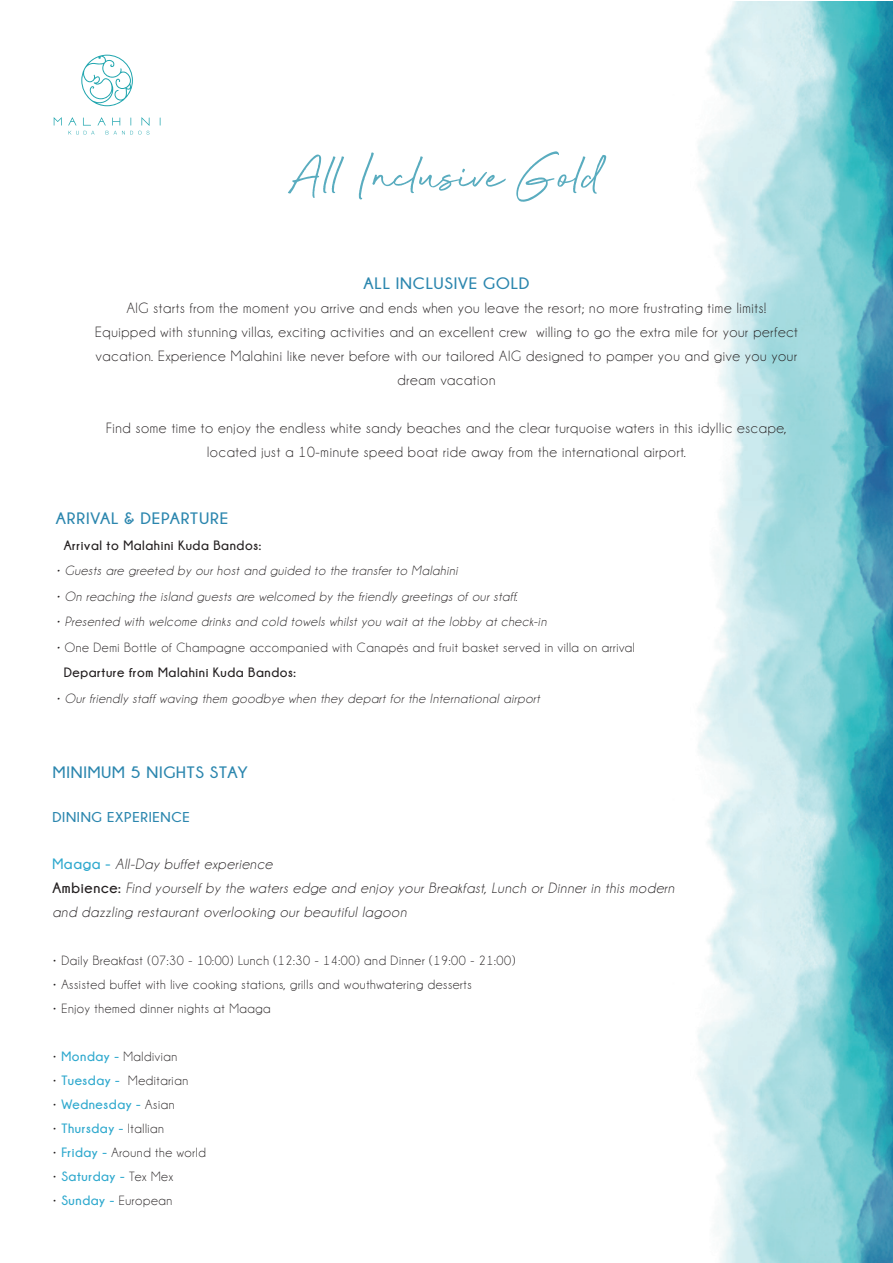
<style>
.page{position:relative;width:893px;height:1263px;background:#fff}
.page>*{position:absolute;margin:0;border:0;box-sizing:border-box;transform-origin:0 0}
.t1{font:60px "Beyond Infinity";color:#59acbf}
.t2{font:700 16.5px "Champagne&Limousines";letter-spacing:.045em;color:#2b86ae;scale:1.05 1}
.t3{font:15px/24px "Champagne&Limousines";letter-spacing:.045em;color:#231f20;text-align:center}
.t4{font:italic 15px/24px "Champagne&Limousines";letter-spacing:.045em;color:#231f20}
.t5{font:700 14.25px "Champagne&Limousines";letter-spacing:.045em;color:#2b86ae;scale:1.05 1}
.t6{font:13.5px/25.5px "Champagne&Limousines";letter-spacing:.045em;color:#231f20}
.t7{font:italic 13.5px "Champagne&Limousines";letter-spacing:.045em;color:#231f20}
.t8{font:700 13.5px "Champagne&Limousines";letter-spacing:.045em;color:#2fa9ce}
.t9{font:700 13.5px "Champagne&Limousines";letter-spacing:.045em;color:#231f20}
.s1{font-style:italic}
.s2{font-weight:700}
.s3{font-weight:700;font-style:normal;color:#2fa9ce}
.s4{font-weight:700;font-style:normal}
.s5{font-weight:700;color:#2fa9ce}
.s6{font-weight:400;color:#231f20}
</style>
<div class="page">
<img style="left:698px;top:2px;width:195px;height:444px">
<img style="left:698px;top:892px;width:195px;height:371px">
<img style="left:698px;top:446px;width:195px;height:446px">
<svg style="left:81px;top:55px;width:52px;height:51px"></svg>
<svg style="left:54px;top:117px;width:8px;height:9px"></svg>
<svg style="left:68px;top:117px;width:81px;height:18px"></svg>
<h1 class="t1" style="left:288px;top:144px;width:316px">All Inclusive Gold</h1>
<p class="t2" style="left:364px;top:275px;width:159px">ALL INCLUSIVE GOLD</p>
<p class="t3" style="left:95px;top:297px;width:704px">AIG starts from the moment you arrive and ends when you leave the resort; no more frustrating time limits!<br>Equipped with stunning villas, exciting activities and an excellent crew willing to go the extra mile for your perfect vacation. Experience Malahini like never before with our tailored AIG designed to pamper you and give you your dream vacation</p>
<p class="t3" style="left:106px;top:417px;width:682px">Find some time to enjoy the endless white sandy beaches and the clear turquoise waters in this idyllic escape, located just a 10-minute speed boat ride away from the international airport.</p>
<p class="t2" style="left:56px;top:509px;width:166px">ARRIVAL &amp; DEPARTURE</p>
<p class="t9" style="left:64px;top:537px;width:199px">Arrival to Malahini Kuda Bandos:</p>
<p class="t7" style="left:56px;top:564px;width:403px">• Guests are greeted by our host and guided to the transfer to Malahini</p>
<p class="t7" style="left:56px;top:589px;width:463px">• On reaching the island guests are welcomed by the friendly greetings of our staff.</p>
<p class="t7" style="left:56px;top:615px;width:492px">• Presented with welcome drinks and cold towels whilst you wait at the lobby at check-in</p>
<p class="t6" style="left:64px;top:634px;width:573px;text-indent:-8px"><span class="s1">•</span> One Demi Bottle of Champagne accompanied with Canapés and fruit basket served in villa on arrival<br><span class="s2">Departure from Malahini Kuda Bandos:</span></p>
<p class="t7" style="left:56px;top:691px;width:485px">• Our friendly staff waving them goodbye when they depart for the International airport</p>
<p class="t2" style="left:53px;top:763px;width:187px">MINIMUM 5 NIGHTS STAY</p>
<p class="t5" style="left:52px;top:809px;width:132px">DINING EXPERIENCE</p>
<p class="t4" style="left:52px;top:852px;width:623px"><span class="s3">Maaga -</span> All-Day buffet experience<br><span class="s4">Ambience:</span> Find yourself by the waters edge and enjoy your Breakfast, Lunch or Dinner in this modern and dazzling restaurant overlooking our beautiful lagoon</p>
<p class="t6" style="left:52px;top:948px;width:464px">• Daily Breakfast (07:30 - 10:00) Lunch (12:30 - 14:00) and Dinner (19:00 - 21:00)</p>
<p class="t6" style="left:52px;top:972px;width:421px">• Assisted buffet with live cooking stations, grills and wouthwatering desserts</p>
<p class="t6" style="left:52px;top:996px;width:220px">• Enjoy themed dinner nights at Maaga</p>
<p class="t6" style="left:52px;top:1044px;width:126px">• <span class="s5">Monday -</span> Maldivian</p>
<p class="t6" style="left:52px;top:1068px;width:137px">• <span class="s5">Tuesday -</span> Meditarian</p>
<p class="t8" style="left:52px;top:1097px;width:124px"><span class="s6">•</span> Wednesday - <span class="s6">Asian</span></p>
<p class="t6" style="left:52px;top:1116px;width:113px">• <span class="s5">Thursday -</span> Itallian</p>
<p class="t6" style="left:52px;top:1140px;width:155px">• <span class="s5">Friday -</span> Around the world</p>
<p class="t8" style="left:52px;top:1169px;width:122px"><span class="s6">•</span> Saturday - <span class="s6">Tex Mex</span></p>
<p class="t6" style="left:52px;top:1188px;width:121px">• <span class="s5">Sunday -</span> European</p>
</div>
